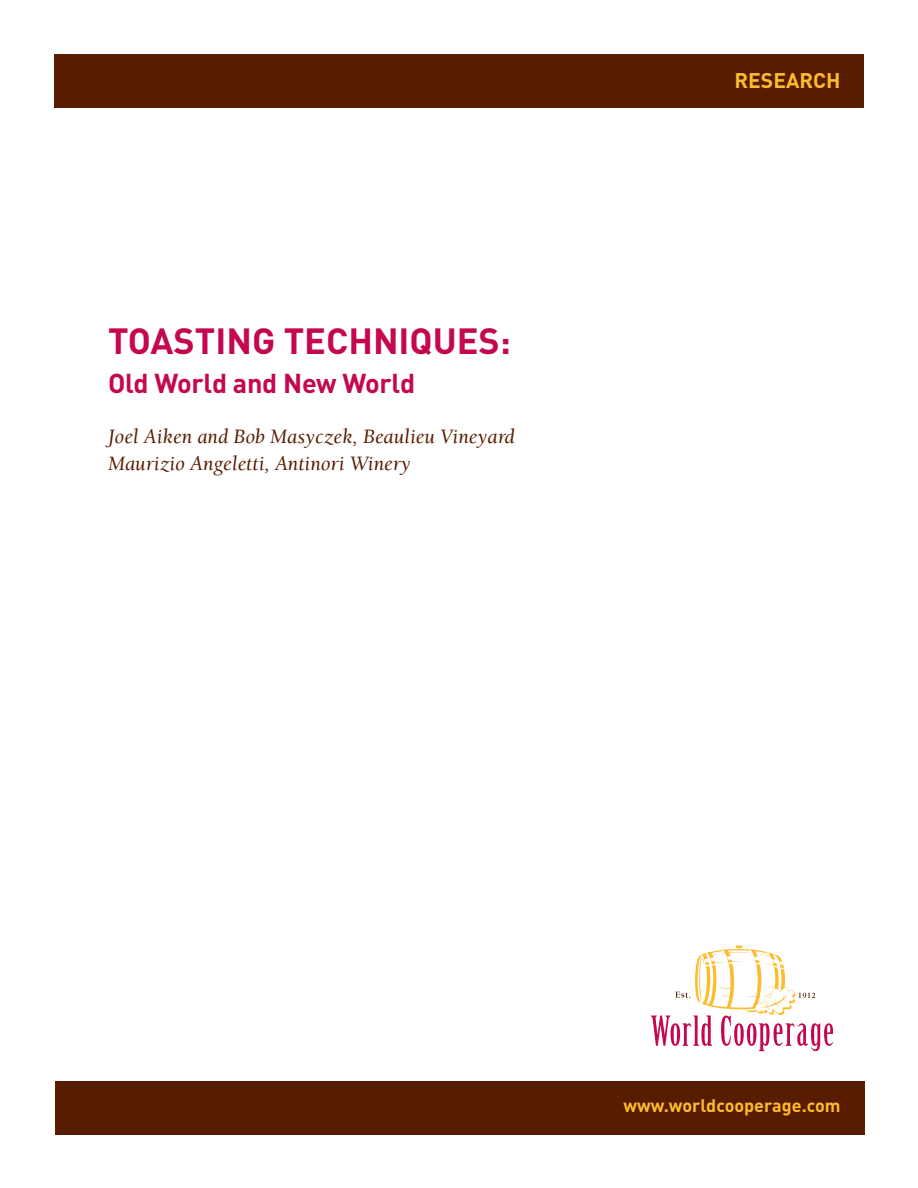
<style>
.page{position:relative;width:918px;height:1188px;background:#fff}
.page>*{position:absolute;margin:0;border:0;box-sizing:border-box;transform-origin:0 0}
.t1{font:700 36px "DIN";color:#c50750}
.t2{font:700 27px "DIN";letter-spacing:-.01em;color:#c50750}
.t3{font:italic 21px/27px "Berkeley";color:#581c00}
.t4{font:700 21px "DIN";color:#fdbb2e}
.t5{font:700 18px "DIN";color:#fdbb2e}
</style>
<div class="page">
<svg style="left:651px;top:946px;width:182px;height:105px"></svg>
<div style="left:54px;top:54px;width:810px;height:54px;background:#581c00"></div>
<div style="left:55px;top:1081px;width:810px;height:54px;background:#581c00"></div>
<h1 class="t1" style="left:108px;top:317px;width:404px">TOASTING TECHNIQUES:</h1>
<p class="t2" style="left:108px;top:366px;width:309px">Old World and New World</p>
<p class="t3" style="left:108px;top:424px;width:408px">Joel Aiken and Bob Masyczek, Beaulieu Vineyard<br>Maurizio Angeletti, Antinori Winery</p>
<p class="t4" style="left:735px;top:66px;width:108px">RESEARCH</p>
<p class="t5" style="left:624px;top:1094px;width:219px">www.worldcooperage.com</p>
</div>
